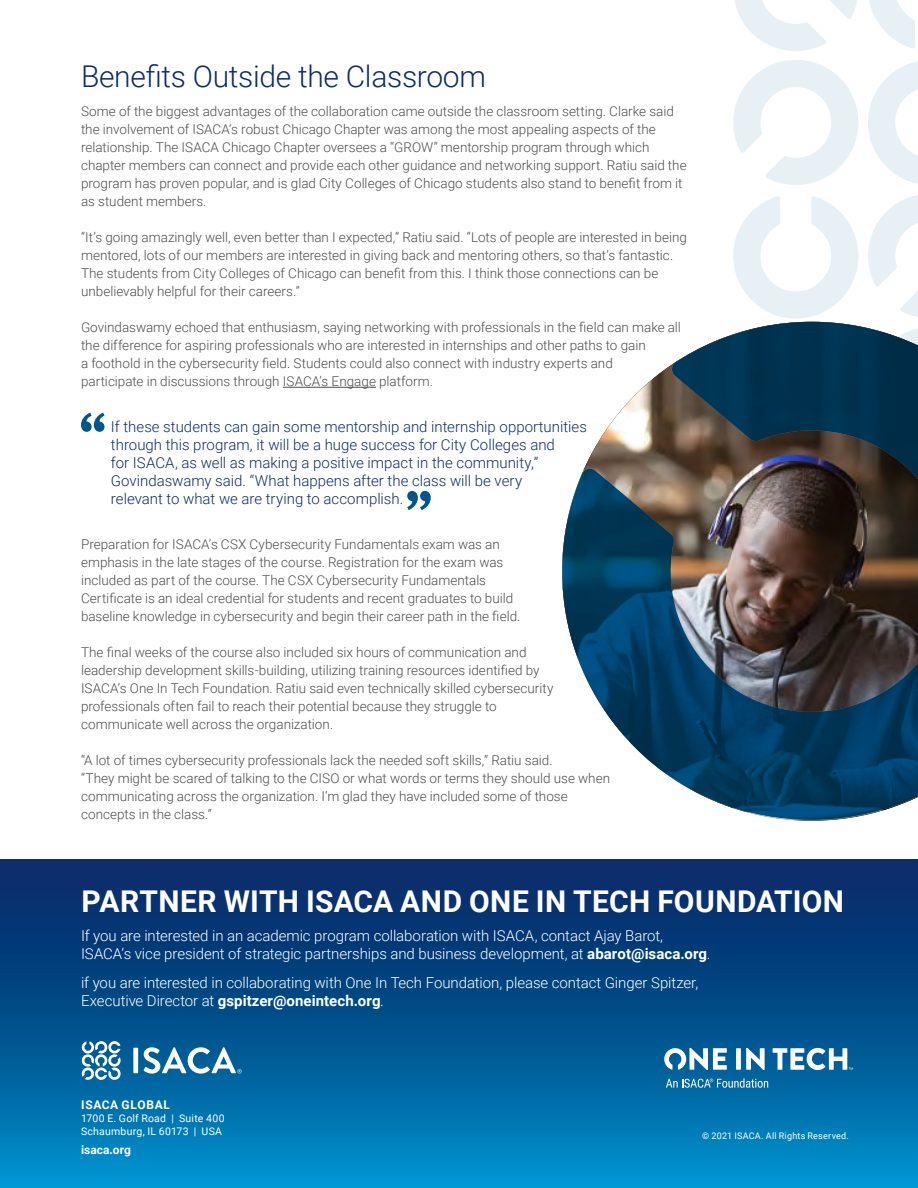
<style>
.page{position:relative;width:918px;height:1188px;background:#fff}
.page>*{position:absolute;margin:0;border:0;box-sizing:border-box;transform-origin:0 0}
.t1{font:700 30px "Roboto";letter-spacing:.01em;color:#fff}
.t2{font:300 30px "Roboto";letter-spacing:-.01em;color:#0d2c6c}
.t3{font:300 15px/18px "Roboto";letter-spacing:-.005em;color:#fff}
.t4{font:300 15px/18px "Roboto";color:#0d2c6c}
.t5{font:300 13.5px/18px "Roboto";color:#4d4d4f}
.t6{font:700 12px "Roboto";letter-spacing:.04em;color:#fff}
.t7{font:700 12px "Roboto";color:#fff}
.t8{font:10.5px/12.6px "Roboto";letter-spacing:.025em;color:#fff}
.t9{font:9.15px "Roboto";letter-spacing:.025em;color:#fff}
.s1{font-weight:700}
</style>
<div class="page">
<svg style="left:733px;top:0;width:185px;height:304px"></svg>
<div style="left:0;top:860px;width:918px;height:328px;background:linear-gradient(to bottom,#071f5d,#008dc8)"></div>
<svg style="left:407px;top:491px;width:24px;height:19px"></svg>
<svg style="left:81px;top:413px;width:24px;height:19px"></svg>
<img style="left:562px;top:304px;width:356px;height:517px">
<hr style="left:283px;top:387px;width:93px;height:1px;background:#4d4d4f">
<svg style="left:81px;top:1040px;width:40px;height:40px"></svg>
<div style="left:133px;top:1048px;width:5px;height:25px;background:#fff"></div>
<svg style="left:143px;top:1047px;width:99px;height:27px"></svg>
<svg style="left:664px;top:1048px;width:63px;height:22px"></svg>
<div style="left:736px;top:1048px;width:5px;height:22px;background:#fff"></div>
<svg style="left:746px;top:1048px;width:19px;height:22px"></svg>
<svg style="left:773px;top:1048px;width:80px;height:22px"></svg>
<svg style="left:666px;top:1078px;width:102px;height:10px"></svg>
<h1 class="t2" style="left:81px;top:56px;width:406px">Benefits Outside the Classroom</h1>
<p class="t5" style="left:81px;top:102px;width:607px">Some of the biggest advantages of the collaboration came outside the classroom setting. Clarke said the involvement of ISACA’s robust Chicago Chapter was among the most appealing aspects of the relationship. The ISACA Chicago Chapter oversees a “GROW” mentorship program through which chapter members can connect and provide each other guidance and networking support. Ratiu said the program has proven popular, and is glad City Colleges of Chicago students also stand to benefit from it as student members.</p>
<p class="t5" style="left:81px;top:228px;width:608px">“It’s going amazingly well, even better than I expected,” Ratiu said. “Lots of people are interested in being mentored, lots of our members are interested in giving back and mentoring others, so that’s fantastic.<br>The students from City Colleges of Chicago can benefit from this. I think those connections can be unbelievably helpful for their careers.”</p>
<p class="t5" style="left:81px;top:318px;width:601px">Govindaswamy echoed that enthusiasm, saying networking with professionals in the field can make all the difference for aspiring professionals who are interested in internships and other paths to gain<br>a foothold in the cybersecurity field. Students could also connect with industry experts and<br>participate in discussions through ISACA’s Engage platform.</p>
<p class="t4" style="left:111px;top:417px;width:477px">If these students can gain some mentorship and internship opportunities through this program, it will be a huge success for City Colleges and<br>for ISACA, as well as making a positive impact in the community,” Govindaswamy said. “What happens after the class will be very<br>relevant to what we are trying to accomplish.</p>
<p class="t5" style="left:81px;top:535px;width:441px">Preparation for ISACA’s CSX Cybersecurity Fundamentals exam was an emphasis in the late stages of the course. Registration for the exam was included as part of the course. The CSX Cybersecurity Fundamentals Certificate is an ideal credential for students and recent graduates to build baseline knowledge in cybersecurity and begin their career path in the field.</p>
<p class="t5" style="left:81px;top:643px;width:474px">The final weeks of the course also included six hours of communication and leadership development skills-building, utilizing training resources identified by ISACA’s One In Tech Foundation. Ratiu said even technically skilled cybersecurity professionals often fail to reach their potential because they struggle to communicate well across the organization.</p>
<p class="t5" style="left:81px;top:751px;width:531px">“A lot of times cybersecurity professionals lack the needed soft skills,” Ratiu said.<br>“They might be scared of talking to the CISO or what words or terms they should use when communicating across the organization. I’m glad they have included some of those concepts in the class.”</p>
<h1 class="t1" style="left:82px;top:880px;width:764px">PARTNER WITH ISACA AND ONE IN TECH FOUNDATION</h1>
<p class="t3" style="left:81px;top:926px;width:631px">If you are interested in an academic program collaboration with ISACA, contact Ajay Barot,<br>ISACA’s vice president of strategic partnerships and business development, at <span class="s1">abarot@isaca.org</span>.</p>
<p class="t3" style="left:81px;top:973px;width:619px">if you are interested in collaborating with One In Tech Foundation, please contact Ginger Spitzer,<br>Executive Director at <span class="s1">gspitzer@oneintech.org</span>.</p>
<p class="t6" style="left:81px;top:1097px;width:90px">ISACA GLOBAL</p>
<p class="t8" style="left:81px;top:1112px;width:145px">1700 E. Golf Road | Suite 400<br>Schaumburg, IL 60173 | USA</p>
<p class="t7" style="left:81px;top:1142px;width:51px">isaca.org</p>
<p class="t9" style="left:702px;top:1130px;width:148px">© 2021 ISACA. All Rights Reserved.</p>
</div>
